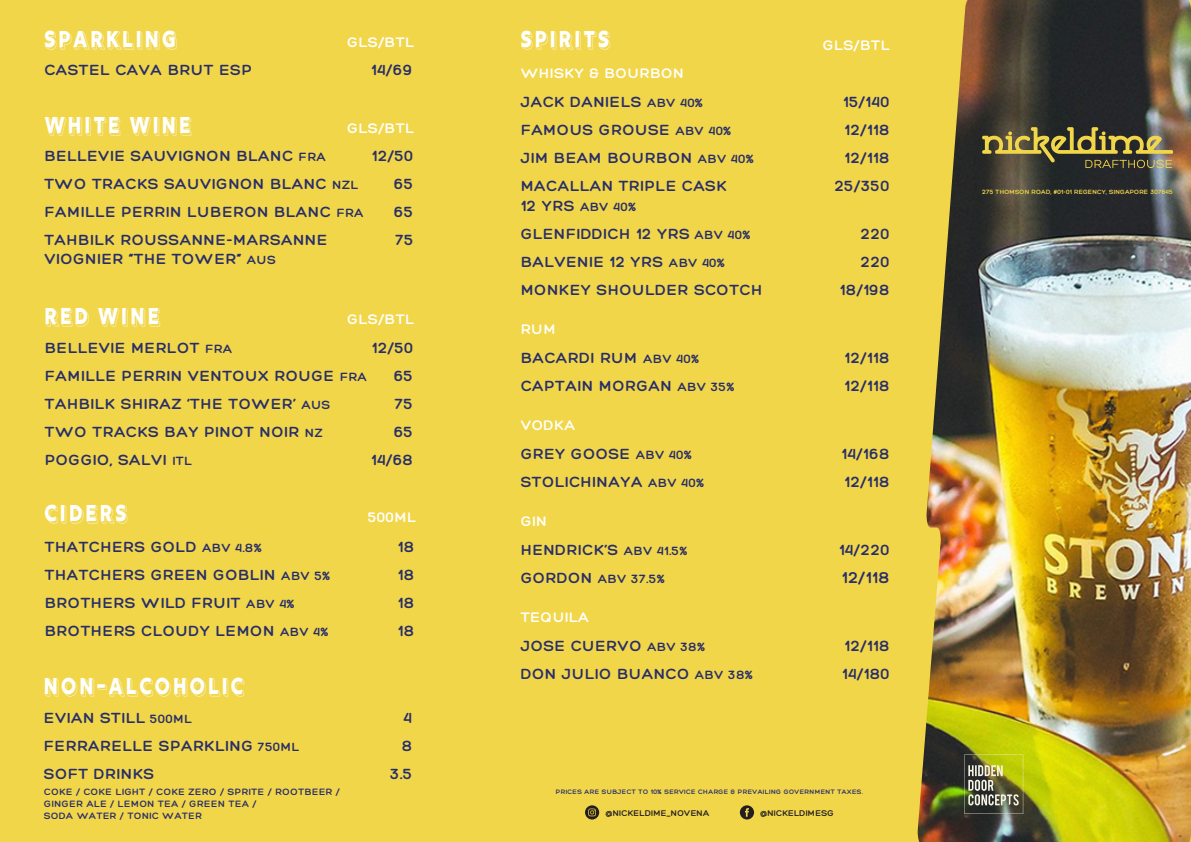
<style>
.page{position:relative;width:1191px;height:842px;background:#f2d64a}
.page>*{position:absolute;margin:0;border:0;box-sizing:border-box;transform-origin:0 0}
.t1{font:25px "Rig Solid Bold Reverse";letter-spacing:.1em;color:#fff;scale:.82 1}
.t2{font:300 17px "Hero";color:#282e69}
.t3{font:300 16px "Hero";letter-spacing:.05em;color:#282e69}
.t4{font:300 15px "Hero";letter-spacing:.05em;color:#fff}
.t5{font:300 13px "Hero";letter-spacing:.05em;color:#282e69}
.t6{font:300 10px/12px "Hero";letter-spacing:.05em;color:#282e69}
.t7{font:300 9px "Hero";letter-spacing:.025em;color:#231f20}
.t8{font:300 7px "Hero";letter-spacing:.05em;color:#282e69}
.t9{font:300 6.7px "Hero";letter-spacing:.025em;color:#f2d64a}
.s1{font-size:13px}
.s2{font-size:16px}
</style>
<div class="page">
<img style="left:917px;top:0;width:274px;height:842px">
<svg style="left:982px;top:127px;width:191px;height:41px"></svg>
<img style="left:964px;top:755px;width:59px;height:59px">
<svg style="left:585px;top:805px;width:14px;height:14px"></svg>
<svg style="left:588px;top:808px;width:8px;height:8px"></svg>
<div style="left:740px;top:805px;width:14px;height:14px;background:#231f20;border-radius:50%"></div>
<svg style="left:745px;top:808px;width:4px;height:9px"></svg>
<h1 class="t1" style="left:45px;top:25px;width:164px">SPARKLING</h1>
<p class="t4" style="left:347px;top:34px;width:68px">GLS/BTL</p>
<p class="t3" style="left:45px;top:61px;width:209px">CASTEL CAVA BRUT ESP</p>
<p class="t3" style="left:372px;top:61px;width:42px">14/69</p>
<h1 class="t1" style="left:45px;top:111px;width:180px">WHITE WINE</h1>
<p class="t4" style="left:347px;top:120px;width:68px">GLS/BTL</p>
<p class="t3" style="left:45px;top:147px;width:283px">BELLEVIE SAUVIGNON BLANC <span class="s1">FRA</span></p>
<p class="t3" style="left:372px;top:147px;width:42px">12/50</p>
<p class="t3" style="left:45px;top:175px;width:315px">TWO TRACKS SAUVIGNON BLANC <span class="s1">NZL</span></p>
<p class="t3" style="left:394px;top:175px;width:20px">65</p>
<p class="t3" style="left:45px;top:203px;width:320px">FAMILLE PERRIN LUBERON BLANC <span class="s1">FRA</span></p>
<p class="t3" style="left:394px;top:203px;width:20px">65</p>
<p class="t3" style="left:45px;top:231px;width:284px">TAHBILK ROUSSANNE-MARSANNE</p>
<p class="t3" style="left:395px;top:231px;width:20px">75</p>
<p class="t3" style="left:45px;top:250px;width:232px">VIOGNIER “THE TOWER” <span class="s1">AUS</span></p>
<h1 class="t1" style="left:45px;top:302px;width:143px">RED WINE</h1>
<p class="t4" style="left:347px;top:311px;width:68px">GLS/BTL</p>
<p class="t3" style="left:45px;top:339px;width:189px">BELLEVIE MERLOT <span class="s1">FRA</span></p>
<p class="t3" style="left:372px;top:339px;width:42px">12/50</p>
<p class="t3" style="left:45px;top:367px;width:323px">FAMILLE PERRIN VENTOUX ROUGE <span class="s1">FRA</span></p>
<p class="t3" style="left:394px;top:367px;width:20px">65</p>
<p class="t3" style="left:45px;top:395px;width:287px">TAHBILK SHIRAZ ‘THE TOWER’ <span class="s1">AUS</span></p>
<p class="t3" style="left:395px;top:395px;width:20px">75</p>
<p class="t3" style="left:45px;top:423px;width:279px">TWO TRACKS BAY PINOT NOIR <span class="s1">NZ</span></p>
<p class="t3" style="left:394px;top:423px;width:20px">65</p>
<p class="t3" style="left:45px;top:451px;width:148px">POGGIO, SALVI <span class="s1">ITL</span></p>
<p class="t3" style="left:371px;top:451px;width:43px">14/68</p>
<h1 class="t1" style="left:45px;top:499px;width:103px">CIDERS</h1>
<p class="t4" style="left:368px;top:509px;width:50px">500ML</p>
<p class="t3" style="left:45px;top:538px;width:218px">THATCHERS GOLD <span class="s1">ABV 4.8%</span></p>
<p class="t3" style="left:398px;top:538px;width:17px">18</p>
<p class="t3" style="left:45px;top:566px;width:287px">THATCHERS GREEN GOBLIN <span class="s1">ABV 5%</span></p>
<p class="t3" style="left:398px;top:566px;width:17px">18</p>
<p class="t3" style="left:45px;top:594px;width:251px">BROTHERS WILD FRUIT <span class="s1">ABV 4%</span></p>
<p class="t3" style="left:398px;top:594px;width:17px">18</p>
<p class="t3" style="left:45px;top:622px;width:285px">BROTHERS CLOUDY LEMON <span class="s1">ABV 4%</span></p>
<p class="t3" style="left:398px;top:622px;width:17px">18</p>
<h1 class="t1" style="left:44px;top:672px;width:246px">NON-ALCOHOLIC</h1>
<p class="t3" style="left:44px;top:709px;width:149px">EVIAN STILL <span class="s1">500ML</span></p>
<p class="t3" style="left:404px;top:709px;width:10px">4</p>
<p class="t3" style="left:44px;top:737px;width:257px">FERRARELLE SPARKLING <span class="s1">750ML</span></p>
<p class="t3" style="left:402px;top:737px;width:11px">8</p>
<p class="t3" style="left:44px;top:765px;width:111px">SOFT DRINKS</p>
<p class="t3" style="left:390px;top:765px;width:23px">3.5</p>
<p class="t6" style="left:44px;top:786px;width:297px">COKE / COKE LIGHT / COKE ZERO / SPRITE / ROOTBEER /<br>GINGER ALE / LEMON TEA / GREEN TEA /<br>SODA WATER / TONIC WATER</p>
<h1 class="t1" style="left:521px;top:25px;width:111px">SPIRITS</h1>
<p class="t4" style="left:823px;top:37px;width:68px">GLS/BTL</p>
<p class="t4" style="left:521px;top:65px;width:164px">WHISKY &amp; BOURBON</p>
<p class="t3" style="left:521px;top:94px;width:184px">JACK DANIELS <span class="s1">ABV 40%</span></p>
<p class="t3" style="left:843px;top:94px;width:47px">15/140</p>
<p class="t3" style="left:521px;top:122px;width:212px">FAMOUS GROUSE <span class="s1">ABV 40%</span></p>
<p class="t3" style="left:845px;top:122px;width:46px">12/118</p>
<p class="t3" style="left:521px;top:150px;width:235px">JIM BEAM BOURBON <span class="s1">ABV 40%</span></p>
<p class="t3" style="left:845px;top:150px;width:46px">12/118</p>
<p class="t3" style="left:521px;top:178px;width:207px">MACALLAN TRIPLE CASK</p>
<p class="t3" style="left:834px;top:178px;width:56px">25/350</p>
<p class="t5" style="left:521px;top:199px;width:117px"><span class="s2">12 YRS</span> ABV 40%</p>
<p class="t3" style="left:521px;top:225px;width:231px">GLENFIDDICH 12 YRS <span class="s1">ABV 40%</span></p>
<p class="t3" style="left:861px;top:225px;width:30px">220</p>
<p class="t3" style="left:521px;top:253px;width:206px">BALVENIE 12 YRS <span class="s1">ABV 40%</span></p>
<p class="t3" style="left:861px;top:253px;width:30px">220</p>
<p class="t3" style="left:521px;top:281px;width:243px">MONKEY SHOULDER SCOTCH</p>
<p class="t3" style="left:840px;top:281px;width:51px">18/198</p>
<p class="t4" style="left:521px;top:321px;width:36px">RUM</p>
<p class="t3" style="left:521px;top:349px;width:180px">BACARDI RUM <span class="s1">ABV 40%</span></p>
<p class="t3" style="left:845px;top:349px;width:46px">12/118</p>
<p class="t3" style="left:521px;top:377px;width:215px">CAPTAIN MORGAN <span class="s1">ABV 35%</span></p>
<p class="t3" style="left:845px;top:377px;width:46px">12/118</p>
<p class="t4" style="left:521px;top:417px;width:56px">VODKA</p>
<p class="t3" style="left:521px;top:445px;width:173px">GREY GOOSE <span class="s1">ABV 40%</span></p>
<p class="t3" style="left:842px;top:445px;width:49px">14/168</p>
<p class="t3" style="left:521px;top:473px;width:185px">STOLICHINAYA <span class="s1">ABV 40%</span></p>
<p class="t3" style="left:845px;top:473px;width:46px">12/118</p>
<p class="t4" style="left:521px;top:513px;width:27px">GIN</p>
<p class="t3" style="left:521px;top:541px;width:168px">HENDRICK’S <span class="s1">ABV 41.5%</span></p>
<p class="t3" style="left:839px;top:541px;width:51px">14/220</p>
<p class="t5" style="left:521px;top:571px;width:145px"><span class="s2">GORDON</span> ABV 37.5%</p>
<p class="t2" style="left:842px;top:568px;width:49px">12/118</p>
<p class="t4" style="left:521px;top:609px;width:69px">TEQUILA</p>
<p class="t3" style="left:521px;top:637px;width:186px">JOSE CUERVO <span class="s1">ABV 38%</span></p>
<p class="t3" style="left:845px;top:637px;width:46px">12/118</p>
<p class="t3" style="left:521px;top:665px;width:233px">DON JULIO BUANCO <span class="s1">ABV 38%</span></p>
<p class="t3" style="left:842px;top:665px;width:48px">14/180</p>
<p class="t8" style="left:556px;top:788px;width:308px">PRICES ARE SUBJECT TO 10% SERVICE CHARGE &amp; PREVAILING GOVERNMENT TAXES.</p>
<p class="t7" style="left:606px;top:809px;width:105px">@NICKELDIME_NOVENA</p>
<p class="t7" style="left:760px;top:808px;width:75px">@NICKELDIMESG</p>
<p class="t9" style="left:982px;top:188px;width:192px">275 THOMSON ROAD, #01-01 REGENCY, SINGAPORE 307645</p>
</div>
